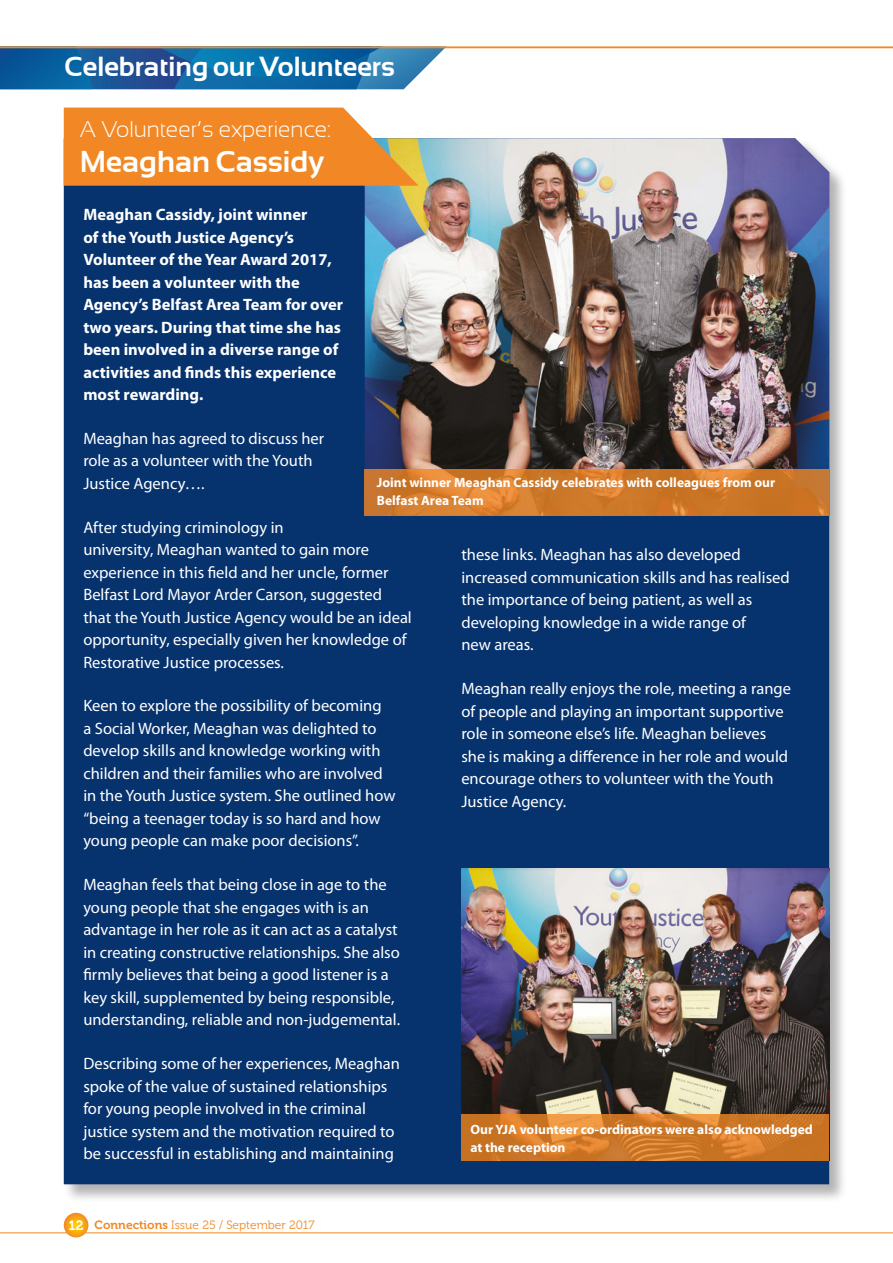
<style>
.page{position:relative;width:893px;height:1263px;background:#fff}
.page>*{position:absolute;margin:0;border:0;box-sizing:border-box;transform-origin:0 0}
._1_0_Body{font:700 30px "Sansation";color:#fff}
._1_0_Body-2{font:700 27.45px "Sansation";color:#fff}
._1_0_Body-3{font:300 22.5px "Sansation";color:#fff}
._1_0_Body-4{font:16.5px/22.5px "Myriad Pro";color:#fff}
._2_0_Leadin{font:700 16.5px/22.5px "Myriad Pro";color:#fff}
._3_0_Caption{font:700 13.5px/18px "Myriad Pro";color:#fff}
.t1{font:12px "Museo 300";color:#f18825}
.s1{font-family:"Museo 700";font-size:13.5px;color:#fff}
.s2{font-family:"Museo 700"}
</style>
<div class="page">
<hr style="left:0;top:1232px;width:893px;height:1px;background:#f18825">
<svg style="left:64px;top:1213px;width:24px;height:24px"></svg>
<div style="left:63px;top:138px;width:785px;height:1065px;background:#000;opacity:.3"></div>
<div style="left:64px;top:186px;width:765px;height:998px;background:#06326e"></div>
<svg style="left:0;top:48px;width:446px;height:41px;background:#206da6"></svg>
<hr style="left:0;top:46px;width:893px;height:2px;background:#f18825">
<img style="left:365px;top:138px;width:464px;height:331px">
<img style="left:461px;top:869px;width:368px;height:245px">
<svg style="left:64px;top:108px;width:355px;height:78px;background:#ef9235"></svg>
<svg style="left:365px;top:469px;width:464px;height:47px;background:#d17a2b"></svg>
<svg style="left:461px;top:1114px;width:368px;height:47px;background:#d17b2a"></svg>
<p class="_1_0_Body-2" style="left:64px;top:51px;width:332px">Celebrating our Volunteers</p>
<p class="_1_0_Body-3" style="left:80px;top:117px;width:253px">A Volunteer’s experience:</p>
<p class="_1_0_Body" style="left:80px;top:145px;width:246px">Meaghan Cassidy</p>
<p class="_2_0_Leadin" style="left:83px;top:203px;width:261px">Meaghan Cassidy, joint winner<br>of the Youth Justice Agency’s<br>Volunteer of the Year Award 2017, has been a volunteer with the<br>Agency’s Belfast Area Team for over two years. During that time she has been involved in a diverse range of activities and finds this experience most rewarding.</p>
<p class="_1_0_Body-4" style="left:83px;top:427px;width:242px">Meaghan has agreed to discuss her role as a volunteer with the Youth<br>Justice Agency….</p>
<p class="_1_0_Body-4" style="left:83px;top:516px;width:330px">After studying criminology in<br>university, Meaghan wanted to gain more experience in this field and her uncle, former Belfast Lord Mayor Arder Carson, suggested that the Youth Justice Agency would be an ideal opportunity, especially given her knowledge of Restorative Justice processes.</p>
<p class="_1_0_Body-4" style="left:83px;top:694px;width:314px">Keen to explore the possibility of becoming<br>a Social Worker, Meaghan was delighted to develop skills and knowledge working with children and their families who are involved in the Youth Justice system. She outlined how “being a teenager today is so hard and how young people can make poor decisions”.</p>
<p class="_1_0_Body-4" style="left:83px;top:873px;width:318px">Meaghan feels that being close in age to the young people that she engages with is an advantage in her role as it can act as a catalyst in creating constructive relationships. She also firmly believes that being a good listener is a key skill, supplemented by being responsible, understanding, reliable and non-judgemental.</p>
<p class="_1_0_Body-4" style="left:83px;top:1052px;width:318px">Describing some of her experiences, Meaghan spoke of the value of sustained relationships for young people involved in the criminal justice system and the motivation required to be successful in establishing and maintaining</p>
<p class="_3_0_Caption" style="left:377px;top:473px;width:400px">Joint winner Meaghan Cassidy celebrates with colleagues from our<br>Belfast Area Team</p>
<p class="_1_0_Body-4" style="left:461px;top:543px;width:330px">these links. Meaghan has also developed increased communication skills and has realised the importance of being patient, as well as developing knowledge in a wide range of<br>new areas.</p>
<p class="_1_0_Body-4" style="left:461px;top:677px;width:331px">Meaghan really enjoys the role, meeting a range of people and playing an important supportive role in someone else’s life. Meaghan believes she is making a difference in her role and would encourage others to volunteer with the Youth Justice Agency.</p>
<p class="_3_0_Caption" style="left:470px;top:1120px;width:344px">Our YJA volunteer co-ordinators were also acknowledged at the reception</p>
<p class="t1" style="left:69px;top:1218px;width:247px"><span class="s1">12</span> <span class="s2">Connections</span> Issue 25 / September 2017</p>
</div>
